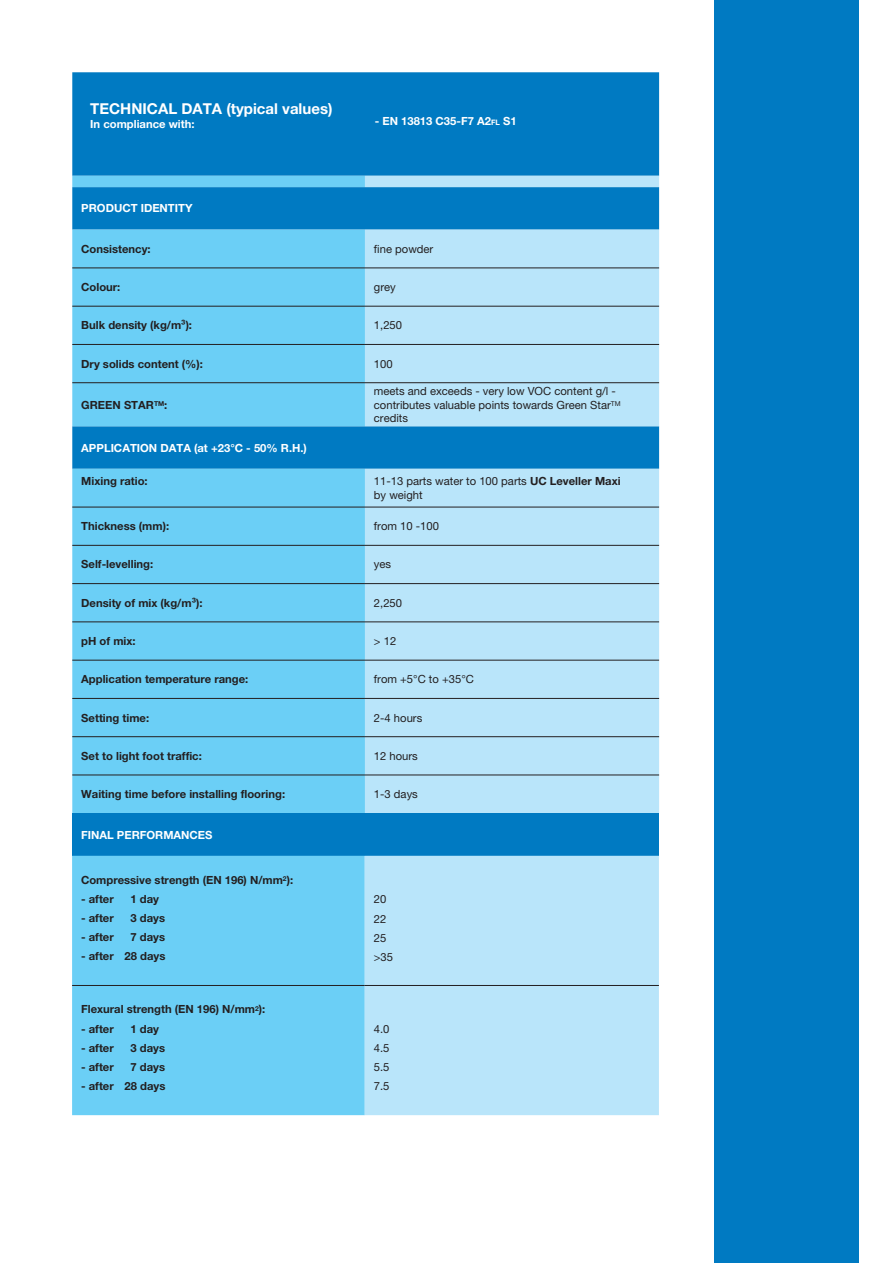
<style>
.page{position:relative;width:893px;height:1263px;background:#fff}
.page>*{position:absolute;margin:0;border:0;box-sizing:border-box;transform-origin:0 0}
.Technical_Data_Subhe{font:700 15px "Helvetica Neue LTW1 G";color:#fff}
.Technical_Data_Table{font:700 11.25px "Helvetica Neue LTW1 G";color:#231f20}
.Technical_Data_Table-2{font:11.25px/13.5px "Helvetica Neue LTW1 G";color:#231f20}
.Technical_Data_Subhe-2{font:700 11.25px "Helvetica Neue LTW1 G";color:#fff}
.Dati_Tecnici{font:11.25px/13.5px "Helvetica Neue LTW1 G";color:#231f20}
.Dati_Tecnici-2{font:700 11.25px "Helvetica Neue LTW1 G";color:#231f20}
.s1{font-size:7.5px}
.s2{font-weight:700}
</style>
<div class="page">
<div style="left:714px;top:0;width:145px;height:1263px;background:#007ac2"></div>
<svg style="left:72px;top:72px;width:587px;height:104px;background:#0b80c4"></svg>
<svg style="left:72px;top:176px;width:293px;height:637px;background:#5cc2ed"></svg>
<svg style="left:365px;top:176px;width:294px;height:637px;background:#9fd5f1"></svg>
<hr style="left:72px;top:267px;width:293px;height:1px;background:#231f20">
<hr style="left:365px;top:267px;width:294px;height:1px;background:#231f20">
<hr style="left:72px;top:306px;width:293px;height:1px;background:#231f20">
<hr style="left:365px;top:306px;width:294px;height:1px;background:#231f20">
<hr style="left:72px;top:344px;width:293px;height:1px;background:#231f20">
<hr style="left:365px;top:344px;width:294px;height:1px;background:#231f20">
<hr style="left:72px;top:507px;width:293px;height:1px;background:#231f20">
<hr style="left:365px;top:507px;width:294px;height:1px;background:#231f20">
<hr style="left:72px;top:545px;width:293px;height:1px;background:#231f20">
<hr style="left:365px;top:545px;width:294px;height:1px;background:#231f20">
<hr style="left:72px;top:583px;width:293px;height:1px;background:#231f20">
<hr style="left:365px;top:583px;width:294px;height:1px;background:#231f20">
<hr style="left:72px;top:621px;width:293px;height:1px;background:#231f20">
<hr style="left:365px;top:621px;width:294px;height:1px;background:#231f20">
<hr style="left:72px;top:660px;width:293px;height:1px;background:#231f20">
<hr style="left:365px;top:660px;width:294px;height:1px;background:#231f20">
<hr style="left:72px;top:698px;width:293px;height:1px;background:#231f20">
<hr style="left:365px;top:698px;width:294px;height:1px;background:#231f20">
<hr style="left:72px;top:736px;width:293px;height:1px;background:#231f20">
<hr style="left:365px;top:736px;width:294px;height:1px;background:#231f20">
<hr style="left:72px;top:382px;width:293px;height:1px;background:#231f20">
<hr style="left:365px;top:382px;width:294px;height:1px;background:#231f20">
<hr style="left:72px;top:775px;width:293px;height:1px;background:#231f20">
<hr style="left:365px;top:775px;width:294px;height:1px;background:#231f20">
<div style="left:81px;top:78px;width:570px;height:92px;background:#007ac2"></div>
<div style="left:72px;top:813px;width:587px;height:43px;background:#007ac2"></div>
<div style="left:72px;top:856px;width:293px;height:259px;background:#6bcff6"></div>
<div style="left:365px;top:856px;width:294px;height:259px;background:#b9e5fa"></div>
<hr style="left:72px;top:985px;width:293px;height:1px;background:#231f20">
<hr style="left:365px;top:985px;width:294px;height:1px;background:#231f20">
<p class="Technical_Data_Subhe" style="left:90px;top:100px;width:244px">TECHNICAL DATA (typical values)</p>
<p class="Technical_Data_Subhe-2" style="left:90px;top:117px;width:106px">In compliance with:</p>
<p class="Technical_Data_Subhe-2" style="left:375px;top:114px;width:143px">- EN 13813 C35-F7 A2<span class="s1">FL</span> S1</p>
<p class="Technical_Data_Subhe-2" style="left:81px;top:201px;width:113px">PRODUCT IDENTITY</p>
<p class="Technical_Data_Table" style="left:81px;top:242px;width:71px">Consistency:</p>
<p class="Technical_Data_Table-2" style="left:374px;top:242px;width:61px">fine powder</p>
<p class="Technical_Data_Table" style="left:81px;top:280px;width:41px">Colour:</p>
<p class="Technical_Data_Table-2" style="left:374px;top:280px;width:23px">grey</p>
<p class="Technical_Data_Table" style="left:81px;top:318px;width:112px">Bulk density (kg/m³):</p>
<p class="Technical_Data_Table-2" style="left:374px;top:318px;width:30px">1,250</p>
<p class="Technical_Data_Table" style="left:81px;top:357px;width:123px">Dry solids content (%):</p>
<p class="Technical_Data_Table-2" style="left:374px;top:357px;width:20px">100</p>
<p class="Dati_Tecnici-2" style="left:81px;top:398px;width:88px">GREEN STAR<sup>TM</sup>:</p>
<p class="Dati_Tecnici" style="left:374px;top:384px;width:248px">meets and exceeds - very low VOC content g/l - contributes valuable points towards Green Star<sup>TM</sup></p>
<p class="Dati_Tecnici" style="left:374px;top:411px;width:36px">credits</p>
<p class="Technical_Data_Subhe-2" style="left:81px;top:441px;width:227px">APPLICATION DATA (at +23°C - 50% R.H.)</p>
<p class="Technical_Data_Table" style="left:81px;top:474px;width:68px">Mixing ratio:</p>
<p class="Technical_Data_Table-2" style="left:374px;top:474px;width:248px">11-13 parts water to 100 parts <span class="s2">UC Leveller Maxi </span>by weight</p>
<p class="Technical_Data_Table" style="left:81px;top:519px;width:89px">Thickness (mm):</p>
<p class="Technical_Data_Table-2" style="left:374px;top:519px;width:67px">from 10 -100</p>
<p class="Technical_Data_Table" style="left:81px;top:557px;width:74px">Self-levelling:</p>
<p class="Technical_Data_Table-2" style="left:374px;top:558px;width:19px">yes</p>
<p class="Technical_Data_Table" style="left:81px;top:596px;width:123px">Density of mix (kg/m³):</p>
<p class="Technical_Data_Table-2" style="left:374px;top:596px;width:30px">2,250</p>
<p class="Technical_Data_Table" style="left:81px;top:634px;width:56px">pH of mix:</p>
<p class="Technical_Data_Table-2" style="left:374px;top:634px;width:24px">&gt; 12</p>
<p class="Technical_Data_Table" style="left:81px;top:672px;width:169px">Application temperature range:</p>
<p class="Technical_Data_Table-2" style="left:374px;top:672px;width:102px">from +5°C to +35°C</p>
<p class="Technical_Data_Table" style="left:81px;top:711px;width:69px">Setting time:</p>
<p class="Technical_Data_Table-2" style="left:374px;top:711px;width:50px">2-4 hours</p>
<p class="Technical_Data_Table" style="left:81px;top:749px;width:122px">Set to light foot traffic:</p>
<p class="Technical_Data_Table-2" style="left:374px;top:749px;width:45px">12 hours</p>
<p class="Technical_Data_Table" style="left:81px;top:787px;width:205px">Waiting time before installing flooring:</p>
<p class="Technical_Data_Table-2" style="left:374px;top:787px;width:45px">1-3 days</p>
<p class="Technical_Data_Subhe-2" style="left:81px;top:827px;width:133px">FINAL PERFORMANCES</p>
<p class="Technical_Data_Table" style="left:81px;top:873px;width:214px">Compressive strength (EN 196) N/mm<sup>2</sup>):</p>
<p class="Technical_Data_Table" style="left:81px;top:892px;width:34px">- after</p>
<p class="Technical_Data_Table" style="left:131px;top:892px;width:30px">1 day</p>
<p class="Technical_Data_Table" style="left:81px;top:911px;width:34px">- after</p>
<p class="Technical_Data_Table" style="left:131px;top:911px;width:36px">3 days</p>
<p class="Technical_Data_Table" style="left:81px;top:930px;width:34px">- after</p>
<p class="Technical_Data_Table" style="left:131px;top:930px;width:36px">7 days</p>
<p class="Technical_Data_Table" style="left:81px;top:949px;width:86px">- after 28 days</p>
<p class="Technical_Data_Table-2" style="left:374px;top:892px;width:14px">20</p>
<p class="Technical_Data_Table-2" style="left:374px;top:912px;width:14px">22</p>
<p class="Technical_Data_Table-2" style="left:374px;top:931px;width:14px">25</p>
<p class="Technical_Data_Table-2" style="left:374px;top:950px;width:21px">&gt;35</p>
<p class="Technical_Data_Table" style="left:81px;top:1002px;width:186px">Flexural strength (EN 196) N/mm<sup>2</sup>):</p>
<p class="Technical_Data_Table" style="left:81px;top:1022px;width:34px">- after</p>
<p class="Technical_Data_Table" style="left:131px;top:1022px;width:30px">1 day</p>
<p class="Technical_Data_Table" style="left:81px;top:1041px;width:34px">- after</p>
<p class="Technical_Data_Table" style="left:131px;top:1041px;width:36px">3 days</p>
<p class="Technical_Data_Table" style="left:81px;top:1060px;width:34px">- after</p>
<p class="Technical_Data_Table" style="left:131px;top:1060px;width:36px">7 days</p>
<p class="Technical_Data_Table" style="left:81px;top:1079px;width:86px">- after 28 days</p>
<p class="Technical_Data_Table-2" style="left:374px;top:1022px;width:17px">4.0</p>
<p class="Technical_Data_Table-2" style="left:374px;top:1041px;width:17px">4.5</p>
<p class="Technical_Data_Table-2" style="left:374px;top:1060px;width:17px">5.5</p>
<p class="Technical_Data_Table-2" style="left:374px;top:1080px;width:17px">7.5</p>
</div>
